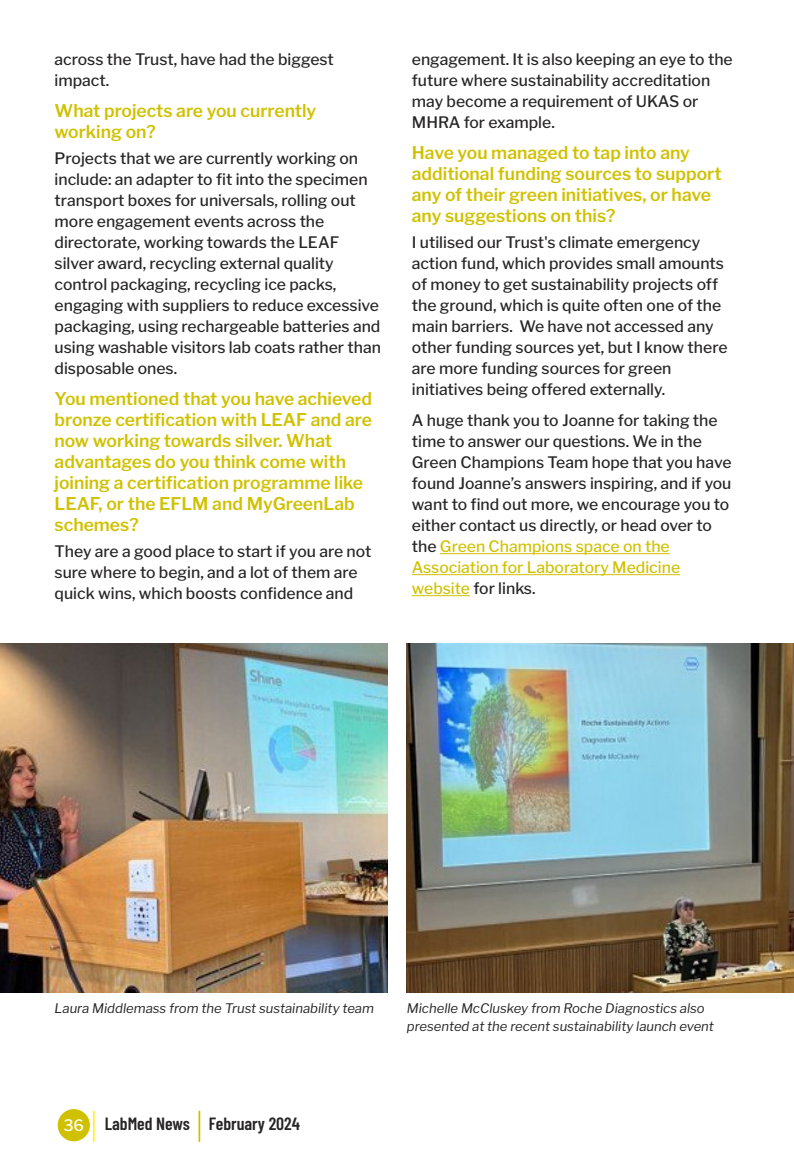
<style>
.page{position:relative;width:794px;height:1166px;background:#fff}
.page>*{position:absolute;margin:0;border:0;box-sizing:border-box;transform-origin:0 0}
.t1{font:600 17.85px "Barlow Condensed";color:#272526}
.t2{font:600 17.5px/21px "Libre Franklin";color:#d0c100}
.t3{font:500 15.75px/21px "Libre Franklin";color:#272526}
.t4{font:italic 13.12px/17.5px "Libre Franklin";color:#272526}
.s1{color:#d0c100}
.s2{font-family:"Libre Franklin";font-weight:500;font-size:15.75px;color:#fff}
</style>
<div class="page">
<hr style="left:93px;top:1111px;width:2px;height:31px;background:#fff129">
<hr style="left:198px;top:1111px;width:2px;height:31px;background:#d0c100">
<div style="left:58px;top:1109px;width:32px;height:32px;background:#d0c100;border-radius:50%"></div>
<hr style="left:440px;top:553px;width:230px;height:1px;background:#d0c100">
<hr style="left:412px;top:574px;width:268px;height:1px;background:#d0c100">
<hr style="left:412px;top:595px;width:58px;height:1px;background:#d0c100">
<img style="left:0;top:644px;width:387px;height:348px">
<img style="left:407px;top:644px;width:387px;height:348px">
<p class="t3" style="left:55px;top:48px;width:281px">across the Trust, have had the biggest impact.</p>
<p class="t2" style="left:55px;top:99px;width:263px">What projects are you currently working on?</p>
<p class="t3" style="left:55px;top:147px;width:328px">Projects that we are currently working on include: an adapter to fit into the specimen transport boxes for universals, rolling out more engagement events across the directorate, working towards the LEAF silver award, recycling external quality control packaging, recycling ice packs, engaging with suppliers to reduce excessive packaging, using rechargeable batteries and using washable visitors lab coats rather than disposable ones.</p>
<p class="t2" style="left:55px;top:387px;width:319px">You mentioned that you have achieved bronze certification with LEAF and are now working towards silver. What advantages do you think come with joining a certification programme like<br>LEAF, or the EFLM and MyGreenLab schemes?</p>
<p class="t3" style="left:55px;top:539px;width:318px">They are a good place to start if you are not sure where to begin, and a lot of them are quick wins, which boosts confidence and</p>
<p class="t3" style="left:412px;top:48px;width:322px">engagement. It is also keeping an eye to the future where sustainability accreditation may become a requirement of UKAS or MHRA for example.</p>
<p class="t2" style="left:412px;top:141px;width:311px">Have you managed to tap into any additional funding sources to support any of their green initiatives, or have any suggestions on this?</p>
<p class="t3" style="left:412px;top:231px;width:317px">I utilised our Trust's climate emergency action fund, which provides small amounts of money to get sustainability projects off the ground, which is quite often one of the main barriers. We have not accessed any other funding sources yet, but I know there are more funding sources for green initiatives being offered externally.</p>
<p class="t3" style="left:412px;top:408px;width:321px">A huge thank you to Joanne for taking the time to answer our questions. We in the Green Champions Team hope that you have found Joanne’s answers inspiring, and if you want to find out more, we encourage you to either contact us directly, or head over to the <span class="s1">Green Champions space on the Association for Laboratory Medicine website</span> for links.</p>
<p class="t4" style="left:55px;top:999px;width:321px">Laura Middlemass from the Trust sustainability team</p>
<p class="t4" style="left:407px;top:999px;width:308px">Michelle McCluskey from Roche Diagnostics also presented at the recent sustainability launch event</p>
<p class="t1" style="left:63px;top:1111px;width:238px"><span class="s2">36</span> LabMed News February 2024</p>
</div>
